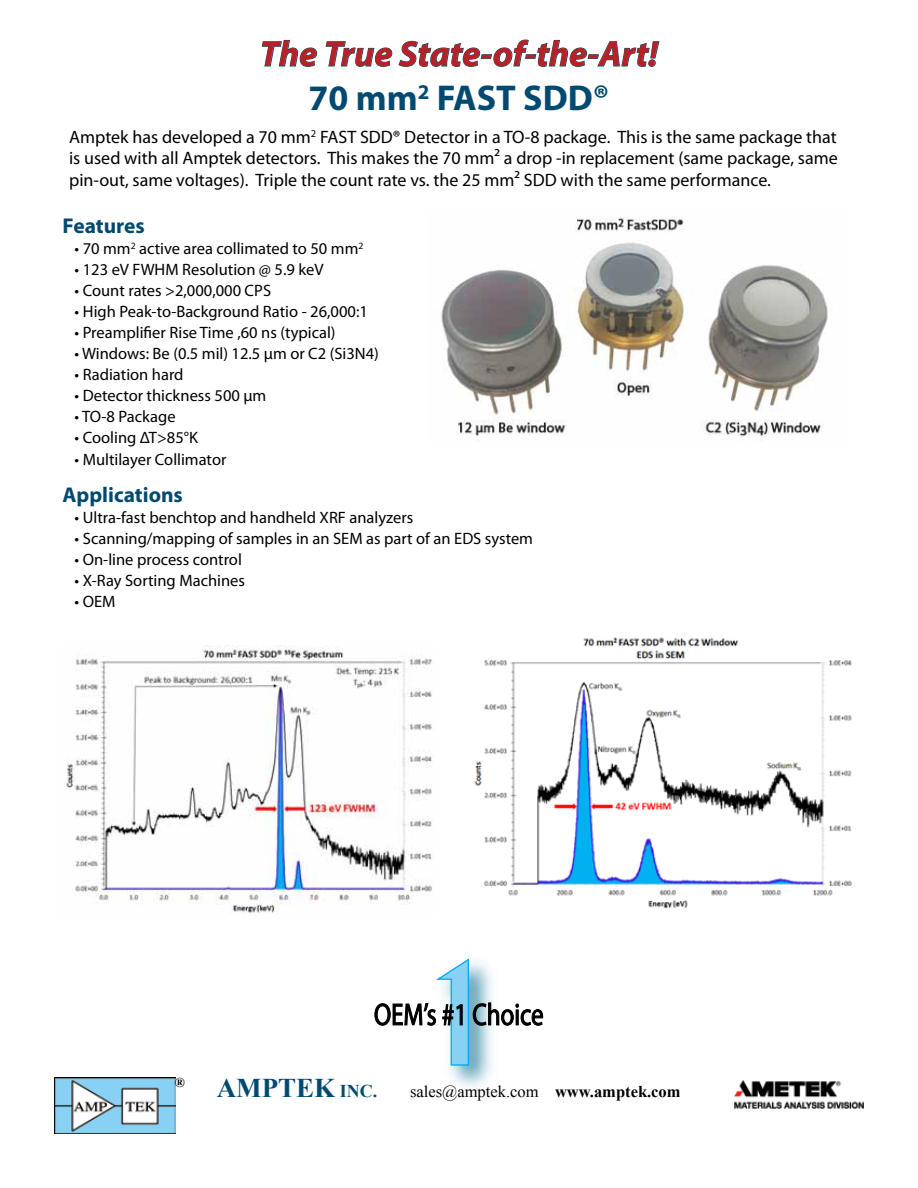
<style>
.page{position:relative;width:918px;height:1188px;background:#fff}
.page>*{position:absolute;margin:0;border:0;box-sizing:border-box;transform-origin:0 0}
.t1{font:italic 700 36px "Myriad Pro";color:#b72025}
.t2{font:700 36px "Myriad Pro";color:#004a70}
.t3{font:700 27px "Times New Roman";color:#004a70}
.t4{font:700 21.45px "Myriad Pro";color:#004a70}
.t5{font:18px/21.6px "Myriad Pro";color:#000;text-align:justify}
.t6{font:16.5px "Myriad Pro";color:#000}
.t7{font:16.5px "Times New Roman";color:#000}
.s1{font-size:18px}
.s2{font-weight:700}
</style>
<div class="page">
<img style="left:54px;top:1077px;width:121px;height:57px">
<img style="left:734px;top:1080px;width:130px;height:29px">
<img style="left:449px;top:1066px;width:43px;height:21px">
<svg style="left:374px;top:958px;width:169px;height:108px"></svg>
<svg style="left:261px;top:40px;width:56px;height:27px"></svg>
<svg style="left:325px;top:39px;width:335px;height:28px"></svg>
<img style="left:66px;top:646px;width:367px;height:267px">
<img style="left:474px;top:637px;width:378px;height:272px">
<img style="left:441px;top:217px;width:387px;height:220px">
<h1 class="t1" style="left:260px;top:30px;width:400px">The True State-of-the-Art!</h1>
<h1 class="t2" style="left:309px;top:75px;width:302px">70 mm<sup>2</sup> FAST SDD®</h1>
<p class="t5" style="left:69px;top:126px;width:770px">Amptek has developed a 70 mm<sup>2</sup> FAST SDD® Detector in a TO-8 package. This is the same package that is used with all Amptek detectors. This makes the 70 mm² a drop -in replacement (same package, same pin-out, same voltages). Triple the count rate vs. the 25 mm² SDD with the same performance.</p>
<h3 class="t4" style="left:63px;top:212px;width:84px">Features</h3>
<p class="t6" style="left:75px;top:238px;width:290px">• 70 mm<sup>2</sup> active area collimated to 50 mm<sup>2</sup></p>
<p class="t6" style="left:75px;top:259px;width:251px">• 123 eV FWHM Resolution @ 5.9 keV</p>
<p class="t6" style="left:75px;top:280px;width:198px">• Count rates &gt;2,000,000 CPS</p>
<p class="t6" style="left:75px;top:301px;width:295px">• High Peak-to-Background Ratio - 26,000:1</p>
<p class="t6" style="left:75px;top:322px;width:262px">• Preamplifier Rise Time ,60 ns (typical)</p>
<p class="t6" style="left:75px;top:343px;width:306px">• Windows: Be (0.5 mil) 12.5 µm or C2 (Si3N4)</p>
<p class="t6" style="left:75px;top:364px;width:110px">• Radiation hard</p>
<p class="t6" style="left:75px;top:385px;width:193px">• Detector thickness 500 µm</p>
<p class="t6" style="left:75px;top:406px;width:103px">• TO-8 Package</p>
<p class="t6" style="left:75px;top:427px;width:125px">• Cooling ΔT&gt;85°K</p>
<p class="t6" style="left:75px;top:449px;width:153px">• Multilayer Collimator</p>
<h3 class="t4" style="left:63px;top:480px;width:122px">Applications</h3>
<p class="t6" style="left:75px;top:507px;width:340px">• Ultra-fast benchtop and handheld XRF analyzers</p>
<p class="t6" style="left:75px;top:528px;width:460px">• Scanning/mapping of samples in an SEM as part of an EDS system</p>
<p class="t6" style="left:75px;top:549px;width:169px">• On-line process control</p>
<p class="t6" style="left:75px;top:570px;width:172px">• X-Ray Sorting Machines</p>
<p class="t6" style="left:75px;top:591px;width:42px">• OEM</p>
<h2 class="t3" style="left:175px;top:1069px;width:204px"><sup>®</sup> AMPTEK <span class="s1">INC.</span></h2>
<p class="t7" style="left:410px;top:1081px;width:272px">sales@amptek.com <span class="s2">www.amptek.com</span></p>
</div>
